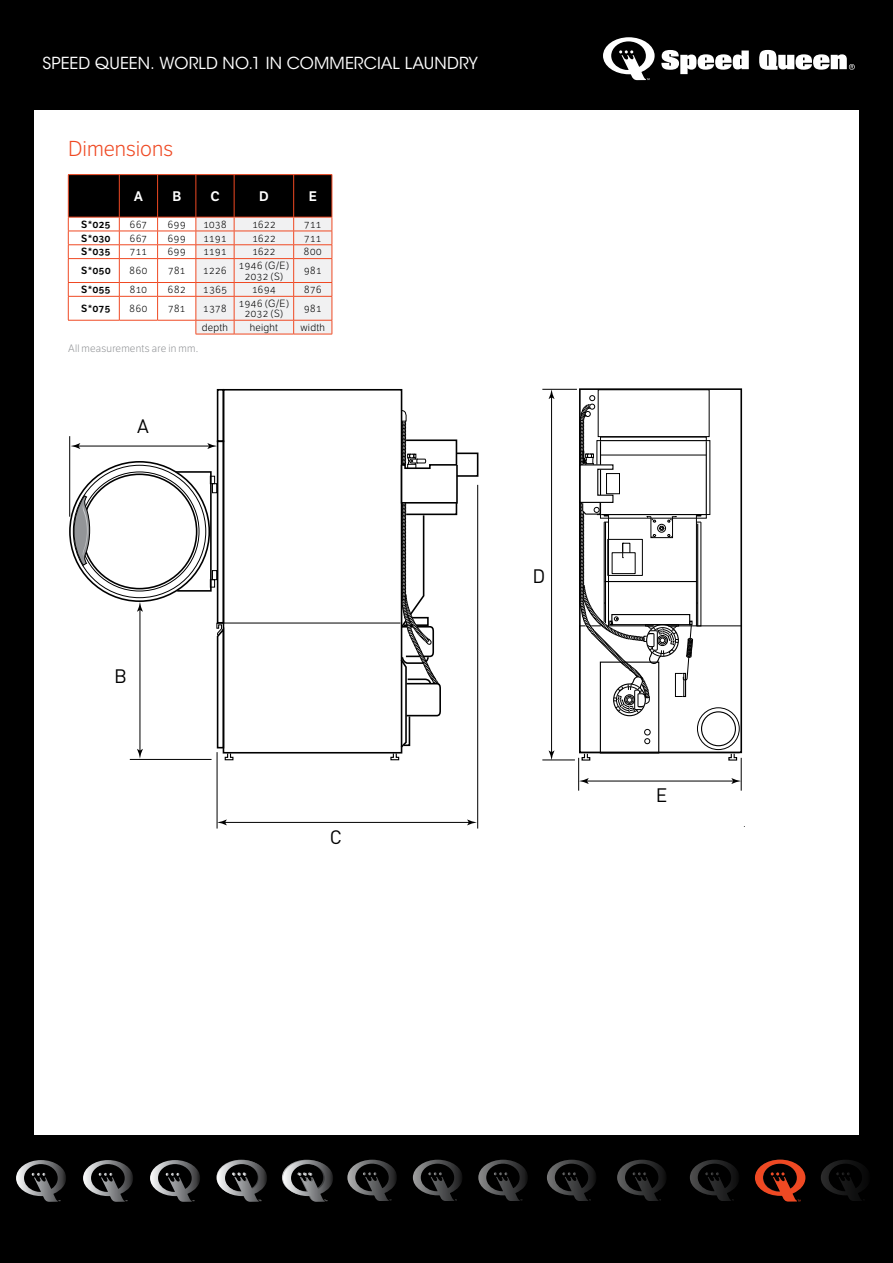
<style>
.page{position:relative;width:893px;height:1263px;background:#000}
.page>*{position:absolute;margin:0;border:0;box-sizing:border-box;transform-origin:0 0}
.t1{font:300 21px "LFT Etica";color:#ef4923}
.t2{font:19.2px "DIN";color:#000}
.t3{font:16.5px "ITC Avant Garde Std";letter-spacing:.005em;color:#fff}
.t4{font:600 13.5px "LFT Etica";color:#fff}
.t5{font:300 10.5px "LFT Etica";letter-spacing:.025em;color:#939598}
.t6{font:300 10.2px/10.5px "LFT Etica";letter-spacing:-.01em;color:#000;text-align:center}
.t7{font:600 10.2px "LFT Etica";letter-spacing:.005em;color:#000}
</style>
<div class="page">
<div style="left:34px;top:111px;width:825px;height:1024px;background:#fff"></div>
<svg style="left:603px;top:37px;width:52px;height:43px"></svg>
<svg style="left:661px;top:50px;width:88px;height:24px"></svg>
<svg style="left:759px;top:50px;width:96px;height:20px"></svg>
<svg style="left:347px;top:1159px;width:516px;height:43px"></svg>
<svg style="left:216px;top:1159px;width:51px;height:43px"></svg>
<svg style="left:150px;top:1160px;width:50px;height:42px"></svg>
<svg style="left:83px;top:1160px;width:50px;height:42px"></svg>
<svg style="left:16px;top:1160px;width:50px;height:42px"></svg>
<svg style="left:282px;top:1159px;width:51px;height:43px"></svg>
<svg style="left:755px;top:1159px;width:50px;height:42px"></svg>
<hr style="left:196px;top:334px;width:38px;height:1px;background:#ef4923">
<hr style="left:234px;top:334px;width:60px;height:1px;background:#ef4923">
<hr style="left:294px;top:334px;width:38px;height:1px;background:#ef4923">
<hr style="left:68px;top:174px;width:51px;height:1px;background:#ef4923">
<hr style="left:119px;top:174px;width:39px;height:1px;background:#ef4923">
<hr style="left:158px;top:174px;width:38px;height:1px;background:#ef4923">
<hr style="left:196px;top:174px;width:38px;height:1px;background:#ef4923">
<hr style="left:234px;top:174px;width:60px;height:1px;background:#ef4923">
<hr style="left:294px;top:174px;width:38px;height:1px;background:#ef4923">
<svg style="left:68px;top:175px;width:265px;height:159px"></svg>
<hr style="left:196px;top:320px;width:38px;height:1px;background:#ef4923">
<hr style="left:234px;top:320px;width:60px;height:1px;background:#ef4923">
<hr style="left:294px;top:320px;width:38px;height:1px;background:#ef4923">
<div style="left:223px;top:389px;width:179px;height:364px;border:2px solid #000"></div>
<hr style="left:130px;top:759px;width:82px;height:1px;background:#000">
<hr style="left:217px;top:752px;width:1px;height:76px;background:#000">
<div style="left:217px;top:440px;width:7px;height:183px;border:2px solid #000"></div>
<div style="left:217px;top:389px;width:7px;height:53px;border:2px solid #000"></div>
<div style="left:401px;top:464px;width:57px;height:40px;background:#fff;border:2px solid #000"></div>
<hr style="left:223px;top:623px;width:177px;height:1px;background:#000">
<hr style="left:140px;top:609px;width:1px;height:142px;background:#000">
<svg style="left:137px;top:602px;width:6px;height:10px"></svg>
<svg style="left:137px;top:749px;width:6px;height:9px"></svg>
<hr style="left:224px;top:822px;width:246px;height:1px;background:#000">
<svg style="left:467px;top:819px;width:10px;height:6px"></svg>
<svg style="left:217px;top:819px;width:10px;height:6px"></svg>
<hr style="left:477px;top:485px;width:1px;height:343px;background:#000">
<div style="left:210px;top:476px;width:5px;height:8px;border:1px solid #000"></div>
<div style="left:212px;top:483px;width:5px;height:10px;border:1px solid #000"></div>
<div style="left:210px;top:579px;width:5px;height:8px;border:1px solid #000"></div>
<div style="left:212px;top:570px;width:5px;height:10px;border:1px solid #000"></div>
<svg style="left:174px;top:470px;width:38px;height:122px"></svg>
<svg style="left:73px;top:495px;width:17px;height:71px"></svg>
<hr style="left:586px;top:781px;width:148px;height:1px;background:#000">
<svg style="left:579px;top:778px;width:10px;height:6px"></svg>
<svg style="left:731px;top:778px;width:10px;height:6px"></svg>
<hr style="left:542px;top:759px;width:33px;height:1px;background:#000">
<hr style="left:578px;top:758px;width:1px;height:33px;background:#000">
<hr style="left:741px;top:758px;width:1px;height:33px;background:#000">
<hr style="left:542px;top:389px;width:35px;height:1px;background:#000">
<hr style="left:551px;top:396px;width:1px;height:357px;background:#000">
<svg style="left:549px;top:389px;width:5px;height:10px"></svg>
<svg style="left:549px;top:750px;width:5px;height:10px"></svg>
<div style="left:598px;top:389px;width:112px;height:48px;border:1px solid #000"></div>
<hr style="left:668px;top:625px;width:73px;height:1px;background:#000">
<svg style="left:579px;top:395px;width:161px;height:366px"></svg>
<svg style="left:216px;top:623px;width:18px;height:138px"></svg>
<svg style="left:390px;top:501px;width:68px;height:260px"></svg>
<hr style="left:69px;top:436px;width:1px;height:81px;background:#000">
<hr style="left:78px;top:446px;width:132px;height:1px;background:#000">
<svg style="left:207px;top:443px;width:10px;height:6px"></svg>
<svg style="left:71px;top:443px;width:9px;height:6px"></svg>
<svg style="left:400px;top:410px;width:79px;height:68px"></svg>
<h3 class="t3" style="left:43px;top:53px;width:437px">SPEED QUEEN. WORLD NO.1 IN COMMERCIAL LAUNDRY</h3>
<h1 class="t1" style="left:68px;top:136px;width:107px">Dimensions</h1>
<h3 class="t4" style="left:134px;top:188px;width:11px">A</h3>
<h3 class="t4" style="left:172px;top:188px;width:10px">B</h3>
<h3 class="t4" style="left:210px;top:188px;width:11px">C</h3>
<h3 class="t4" style="left:259px;top:188px;width:11px">D</h3>
<h3 class="t4" style="left:309px;top:188px;width:10px">E</h3>
<p class="t7" style="left:81px;top:218px;width:31px">S*025</p>
<p class="t6" style="left:130px;top:219px;width:19px">667</p>
<p class="t6" style="left:168px;top:219px;width:20px">699</p>
<p class="t6" style="left:203px;top:219px;width:25px">1038</p>
<p class="t6" style="left:252px;top:219px;width:25px">1622</p>
<p class="t6" style="left:304px;top:219px;width:19px">711</p>
<p class="t7" style="left:81px;top:232px;width:31px">S*030</p>
<p class="t6" style="left:130px;top:233px;width:19px">667</p>
<p class="t6" style="left:168px;top:233px;width:20px">699</p>
<p class="t6" style="left:203px;top:233px;width:25px">1191</p>
<p class="t6" style="left:252px;top:233px;width:25px">1622</p>
<p class="t6" style="left:304px;top:233px;width:19px">711</p>
<p class="t7" style="left:81px;top:246px;width:31px">S*035</p>
<p class="t6" style="left:130px;top:247px;width:19px">711</p>
<p class="t6" style="left:168px;top:247px;width:20px">699</p>
<p class="t6" style="left:203px;top:247px;width:25px">1191</p>
<p class="t6" style="left:252px;top:247px;width:25px">1622</p>
<p class="t6" style="left:303px;top:247px;width:20px">800</p>
<p class="t7" style="left:81px;top:264px;width:31px">S*050</p>
<p class="t6" style="left:129px;top:266px;width:20px">860</p>
<p class="t6" style="left:168px;top:266px;width:19px">781</p>
<p class="t6" style="left:203px;top:266px;width:26px">1226</p>
<p class="t6" style="left:239px;top:260px;width:52px">1946 (G/E)<br>2032 (S)</p>
<p class="t6" style="left:304px;top:266px;width:20px">981</p>
<p class="t7" style="left:81px;top:283px;width:31px">S*055</p>
<p class="t6" style="left:130px;top:285px;width:19px">810</p>
<p class="t6" style="left:168px;top:285px;width:20px">682</p>
<p class="t6" style="left:203px;top:285px;width:26px">1365</p>
<p class="t6" style="left:252px;top:285px;width:26px">1694</p>
<p class="t6" style="left:304px;top:285px;width:20px">876</p>
<p class="t7" style="left:81px;top:302px;width:31px">S*075</p>
<p class="t6" style="left:129px;top:303px;width:20px">860</p>
<p class="t6" style="left:168px;top:303px;width:19px">781</p>
<p class="t6" style="left:203px;top:303px;width:26px">1378</p>
<p class="t6" style="left:239px;top:298px;width:52px">1946 (G/E)<br>2032 (S)</p>
<p class="t6" style="left:304px;top:303px;width:20px">981</p>
<p class="t6" style="left:202px;top:322px;width:28px">depth</p>
<p class="t6" style="left:250px;top:322px;width:30px">height</p>
<p class="t6" style="left:301px;top:322px;width:26px">width</p>
<p class="t5" style="left:68px;top:342px;width:132px">All measurements are in mm.</p>
<h2 class="t2" style="left:137px;top:414px;width:13px">A</h2>
<h2 class="t2" style="left:114px;top:664px;width:14px">B</h2>
<h2 class="t2" style="left:532px;top:564px;width:14px">D</h2>
<h2 class="t2" style="left:330px;top:825px;width:14px">C</h2>
<h2 class="t2" style="left:656px;top:783px;width:13px">E</h2>
</div>
